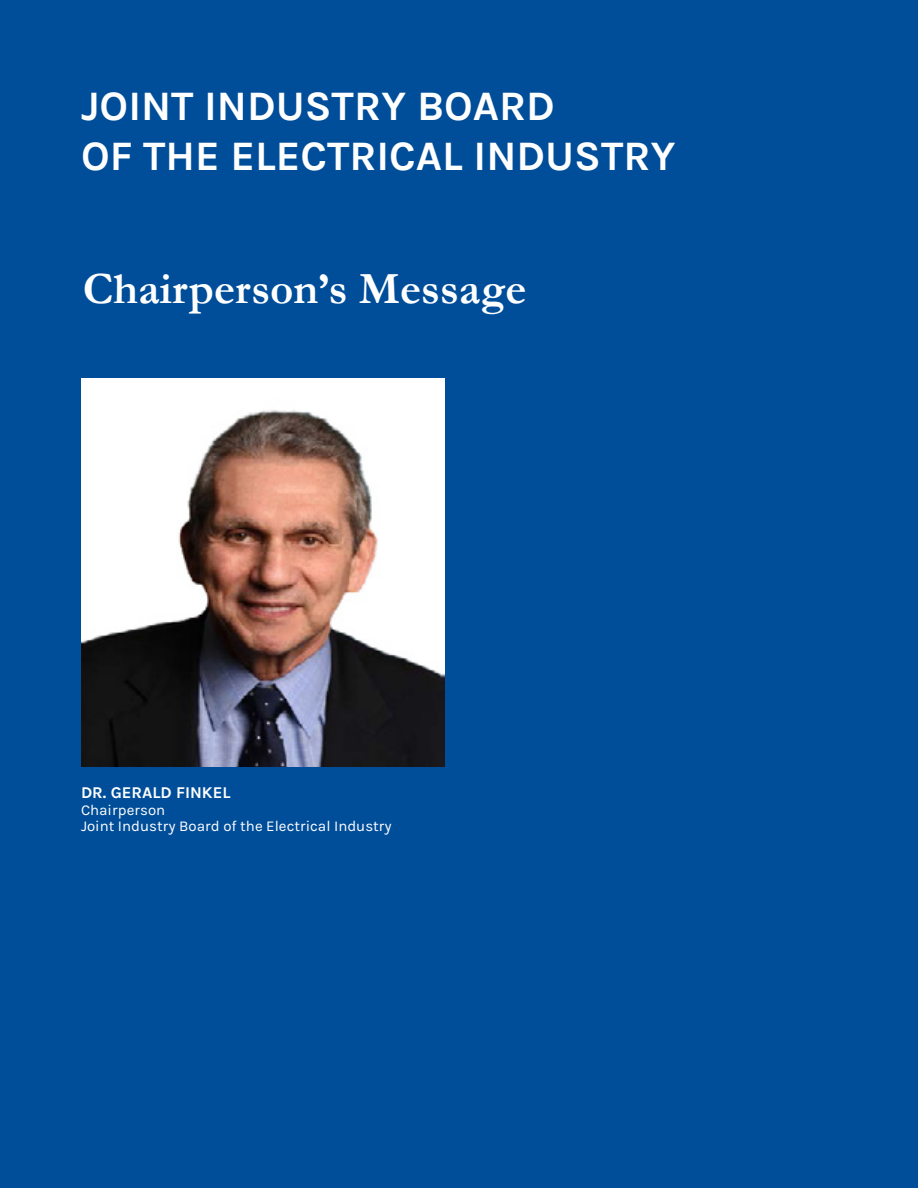
<style>
.page{position:relative;width:918px;height:1188px;background:#004e99}
.page>*{position:absolute;margin:0;border:0;box-sizing:border-box;transform-origin:0 0}
.t1{font:700 45px "Garamond";color:#fff}
.t2{font:700 42px/50.4px "Karla";color:#fff}
.t3{font:700 16.5px "Karla";color:#fff}
.t4{font:15px/16.5px "Karla";color:#fff}
</style>
<div class="page">
<img style="left:81px;top:378px;width:364px;height:389px">
<h2 class="t2" style="left:81px;top:80px;width:596px">JOINT INDUSTRY BOARD<br>OF THE ELECTRICAL INDUSTRY</h2>
<h1 class="t1" style="left:83px;top:258px;width:445px">Chairperson’s Message</h1>
<p class="t3" style="left:81px;top:783px;width:151px">DR. GERALD FINKEL</p>
<p class="t4" style="left:81px;top:802px;width:312px">Chairperson<br>Joint Industry Board of the Electrical Industry</p>
</div>
